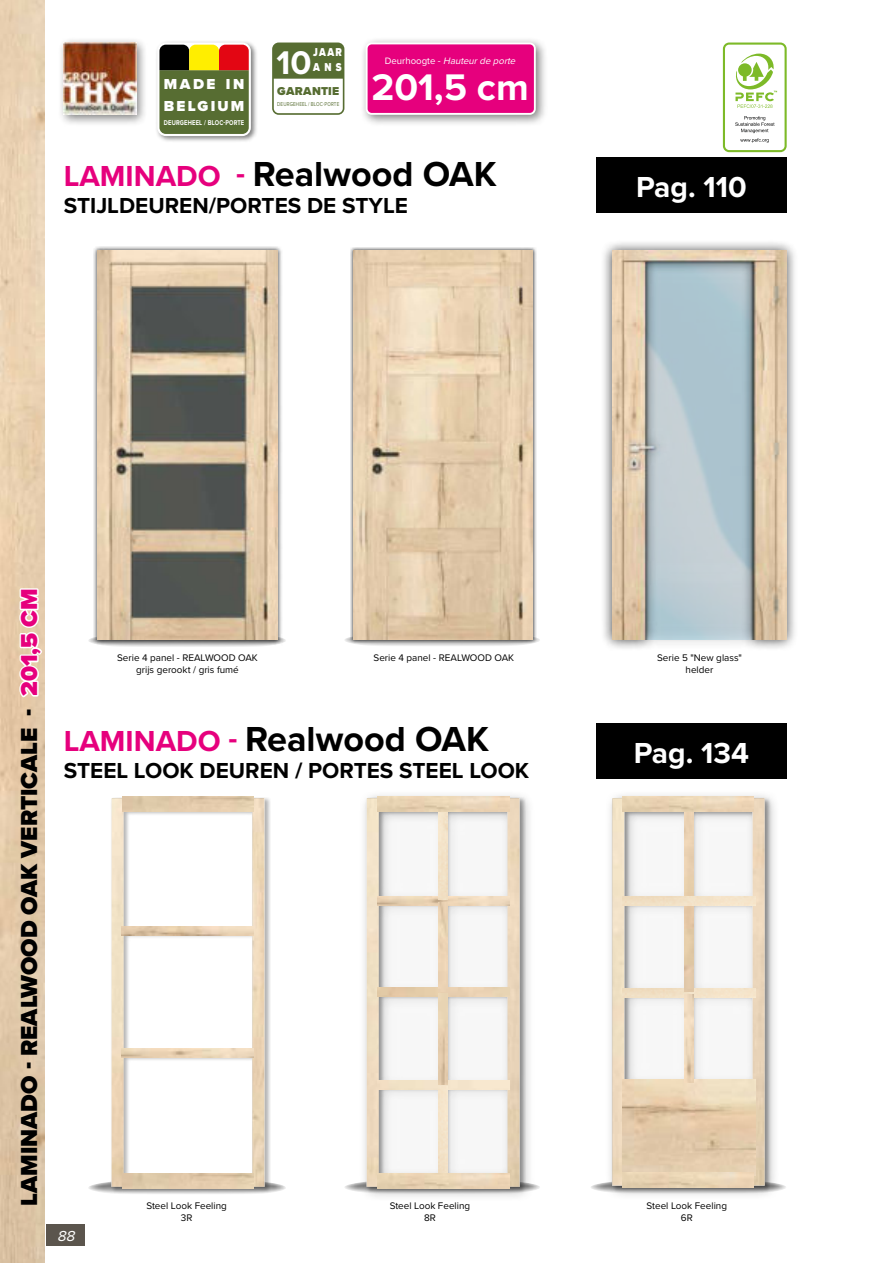
<style>
.page{position:relative;width:893px;height:1263px;background:#fff}
.page>*{position:absolute;margin:0;border:0;box-sizing:border-box;transform-origin:0 0}
.t1{font:700 38.4px "Proxima Nova";color:#fff}
.t2{font:700 36px "Proxima Nova";color:#000}
.t3{font:700 34.05px "Proxima Nova";color:#fff}
.t4{font:700 30px "Proxima Nova";color:#fff}
.t5{font:900 24px "Proxima Nova";color:#000}
.t6{font:700 22.5px "Proxima Nova";color:#000}
.t7{font:900 15px/22.5px "Proxima Nova";letter-spacing:.15em;color:#fff}
.t8{font:italic 15px "Proxima Nova";color:#fff}
.t9{font:900 11.85px "Proxima Nova";letter-spacing:.025em;color:#576d32}
.t10{font:900 11.85px/14.2px "Proxima Nova";letter-spacing:.165em;color:#fff;scale:.8 1}
.t11{font:9.9px/11.9px "Proxima Nova";color:#000;text-align:center}
.t12{font:italic 9.6px "Proxima Nova";color:#fff}
.t13{font:700 7.2px "Proxima Nova";letter-spacing:.025em;color:#fff;scale:.8 1}
.t14{font:5.85px "Proxima Nova";letter-spacing:.03em;color:#576d32;scale:.8 1}
.s1{font-style:normal}
.s2{font-size:30px;color:#e6007d}
.s3{color:#fff}
</style>
<div class="page">
<img style="left:43px;top:0;width:1px;height:1263px">
<svg style="left:590px;top:1178px;width:197px;height:18px"></svg>
<div style="left:47px;top:1225px;width:38px;height:21px;background:#5b554d"></div>
<div style="left:0;top:0;width:43px;height:1263px;background:#000;opacity:.75"></div>
<div style="left:58px;top:37px;width:90px;height:90px;background:#000;opacity:.5"></div>
<img style="left:64px;top:43px;width:72px;height:72px">
<svg style="left:723px;top:43px;width:64px;height:109px"></svg>
<div style="left:360px;top:37px;width:188px;height:90px;background:#000;opacity:.5"></div>
<div style="left:367px;top:43px;width:168px;height:71px;background:#e6007d;border-radius:5px"></div>
<div style="left:366px;top:43px;width:170px;height:72px;border:2px solid #fff;border-radius:5px"></div>
<div style="left:272px;top:43px;width:72px;height:72px;background:#576d32;border-radius:7px"></div>
<div style="left:274px;top:79px;width:69px;height:34px;background:#fff"></div>
<div style="left:155px;top:40px;width:102px;height:103px;background:#000;opacity:.5"></div>
<div style="left:157px;top:43px;width:94px;height:93px;background:linear-gradient(to bottom,#fff,#fdfdfd);border-radius:9px"></div>
<svg style="left:159px;top:45px;width:90px;height:89px;background:#6e682a"></svg>
<svg style="left:344px;top:631px;width:196px;height:18px"></svg>
<div style="left:350px;top:247px;width:186px;height:396px;background:#000;opacity:.75"></div>
<img style="left:353px;top:251px;width:179px;height:388px">
<svg style="left:88px;top:631px;width:198px;height:19px"></svg>
<div style="left:93px;top:246px;width:190px;height:399px;background:#000;opacity:.75"></div>
<img style="left:98px;top:251px;width:179px;height:389px">
<div style="left:601px;top:240px;width:197px;height:411px;background:#000;opacity:.75"></div>
<img style="left:612px;top:251px;width:175px;height:388px">
<svg style="left:344px;top:1178px;width:196px;height:18px"></svg>
<svg style="left:88px;top:1178px;width:198px;height:19px"></svg>
<div style="left:110px;top:797px;width:161px;height:397px;background:#000;opacity:.3"></div>
<img style="left:112px;top:798px;width:152px;height:389px">
<img style="left:122px;top:1049px;width:132px;height:9px">
<img style="left:122px;top:927px;width:132px;height:9px">
<img style="left:122px;top:797px;width:132px;height:14px">
<img style="left:122px;top:1173px;width:132px;height:15px">
<div style="left:359px;top:790px;width:175px;height:412px;background:#000;opacity:.3"></div>
<div style="left:365px;top:797px;width:161px;height:397px;background:#000;opacity:.3"></div>
<img style="left:367px;top:798px;width:152px;height:389px">
<img style="left:377px;top:988px;width:132px;height:9px">
<img style="left:377px;top:896px;width:132px;height:9px">
<img style="left:377px;top:1081px;width:132px;height:9px">
<img style="left:439px;top:811px;width:9px;height:88px">
<img style="left:439px;top:902px;width:9px;height:89px">
<img style="left:439px;top:994px;width:9px;height:90px">
<img style="left:439px;top:1087px;width:9px;height:86px">
<img style="left:377px;top:797px;width:132px;height:14px">
<img style="left:377px;top:1173px;width:132px;height:15px">
<div style="left:604px;top:790px;width:175px;height:411px;background:#000;opacity:.3"></div>
<div style="left:611px;top:797px;width:160px;height:395px;background:#000;opacity:.3"></div>
<img style="left:612px;top:798px;width:153px;height:387px">
<img style="left:623px;top:989px;width:132px;height:9px">
<img style="left:623px;top:1079px;width:132px;height:96px">
<img style="left:684px;top:811px;width:9px;height:181px">
<img style="left:685px;top:995px;width:8px;height:87px">
<img style="left:623px;top:797px;width:131px;height:14px">
<img style="left:623px;top:1172px;width:131px;height:15px">
<div style="left:624px;top:898px;width:130px;height:6px;background:#f2e1c6"></div>
<div style="left:596px;top:723px;width:191px;height:55px;background:#000"></div>
<div style="left:596px;top:157px;width:191px;height:56px;background:#000"></div>
<h3 class="t7" style="left:164px;top:73px;width:82px">MADE IN<br>BELGIUM</h3>
<p class="t13" style="left:164px;top:119px;width:102px">DEURGEHEEL / BLOC-PORTE</p>
<h3 class="t3" style="left:277px;top:44px;width:37px">10</h3>
<p class="t10" style="left:313px;top:45px;width:37px">JAAR<br>ANS</p>
<p class="t9" style="left:277px;top:85px;width:64px">GARANTIE</p>
<p class="t14" style="left:277px;top:101px;width:79px">DEURGEHEEL / BLOC-PORTE</p>
<p class="t12" style="left:385px;top:56px;width:134px"><span class="s1">D e u r h o o g te -</span> Hauteurde porte</p>
<h1 class="t1" style="left:371px;top:67px;width:159px">201,5 cm</h1>
<h2 class="t2" style="left:64px;top:155px;width:434px"><span class="s2">LAMINADO -</span> Realwood OAK</h2>
<h3 class="t6" style="left:64px;top:193px;width:346px">STIJLDEUREN/PORTES DE STYLE</h3>
<h3 class="t4" style="left:636px;top:171px;width:112px">Pag. 110</h3>
<h3 class="t5" style="left:16px;top:1205px;width:618px;rotate:-90deg">LAMINADO - REALWOOD OAK VERTICALE - <span class="s3">201,5 CM</span></h3>
<p class="t11" style="left:117px;top:652px;width:142px">Serie 4 panel - REALWOOD OAK grijs gerookt / gris fumé</p>
<p class="t11" style="left:374px;top:652px;width:142px">Serie 4 panel - REALWOOD OAK</p>
<p class="t11" style="left:657px;top:652px;width:86px">Serie 5 "New glass" helder</p>
<h2 class="t2" style="left:64px;top:720px;width:427px"><span class="s2">LAMINADO -</span> Realwood OAK</h2>
<h3 class="t6" style="left:64px;top:759px;width:467px">STEEL LOOK DEUREN / PORTES STEEL LOOK</h3>
<h3 class="t4" style="left:634px;top:736px;width:117px">Pag. 134</h3>
<h3 class="t8" style="left:57px;top:1228px;width:22px">88</h3>
<p class="t11" style="left:146px;top:1199px;width:82px">Steel Look Feeling<br>3R</p>
<p class="t11" style="left:390px;top:1199px;width:82px">Steel Look Feeling<br>8R</p>
<p class="t11" style="left:647px;top:1199px;width:82px">Steel Look Feeling<br>6R</p>
</div>
